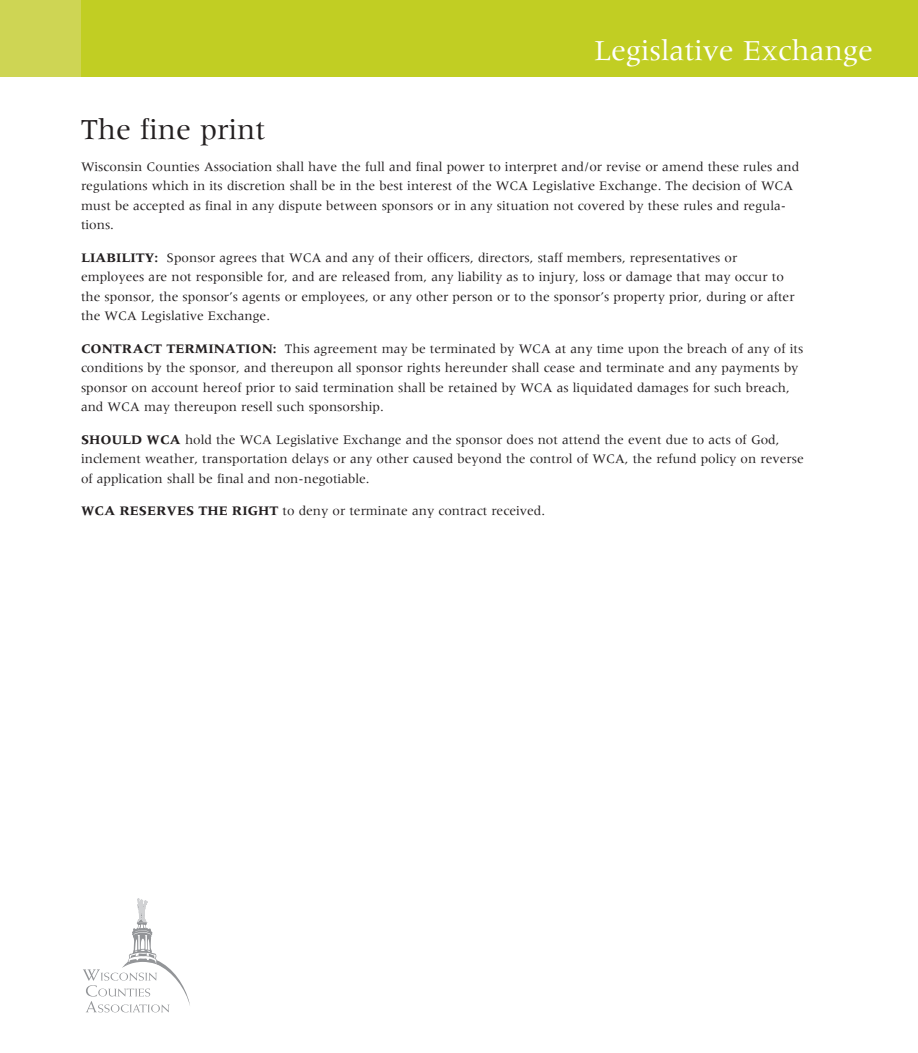
<style>
.page{position:relative;width:918px;height:1053px;background:#fff}
.page>*{position:absolute;margin:0;border:0;box-sizing:border-box;transform-origin:0 0}
.t1{font:30px "Meridien";color:#fff}
.t2{font:30px "Meridien";color:#231f20}
.t3{font:13.5px/19.5px "Meridien";color:#231f20}
.s1{font-weight:700}
</style>
<div class="page">
<div style="left:0;top:0;width:918px;height:76px;background:#c1ce23"></div>
<div style="left:0;top:0;width:81px;height:76px;background:#ced554"></div>
<svg style="left:83px;top:898px;width:107px;height:114px"></svg>
<h1 class="t2" style="left:81px;top:113px;width:186px">The fine print</h1>
<h1 class="t1" style="left:594px;top:34px;width:280px">Legislative Exchange</h1>
<p class="t3" style="left:81px;top:157px;width:720px">Wisconsin Counties Association shall have the full and final power to interpret and/or revise or amend these rules and regulations which in its discretion shall be in the best interest of the WCA Legislative Exchange. The decision of WCA must be accepted as final in any dispute between sponsors or in any situation not covered by these rules and regula&shy;tions.</p>
<p class="t3" style="left:81px;top:248px;width:715px"><span class="s1">LIABILITY:</span> Sponsor agrees that WCA and any of their officers, directors, staff members, representatives or employees are not responsible for, and are released from, any liability as to injury, loss or damage that may occur to the sponsor, the sponsor’s agents or employees, or any other person or to the sponsor’s property prior, during or after the WCA Legislative Exchange.</p>
<p class="t3" style="left:81px;top:339px;width:724px"><span class="s1">CONTRACT TERMINATION:</span> This agreement may be terminated by WCA at any time upon the breach of any of its conditions by the sponsor, and thereupon all sponsor rights hereunder shall cease and terminate and any payments by sponsor on account hereof prior to said termination shall be retained by WCA as liquidated damages for such breach, and WCA may thereupon resell such sponsorship.</p>
<p class="t3" style="left:81px;top:430px;width:724px"><span class="s1">SHOULD WCA</span> hold the WCA Legislative Exchange and the sponsor does not attend the event due to acts of God, inclement weather, transportation delays or any other caused beyond the control of WCA, the refund policy on reverse of application shall be final and non-negotiable.</p>
<p class="t3" style="left:81px;top:501px;width:466px"><span class="s1">WCA RESERVES THE RIGHT</span> to deny or terminate any contract received.</p>
</div>
